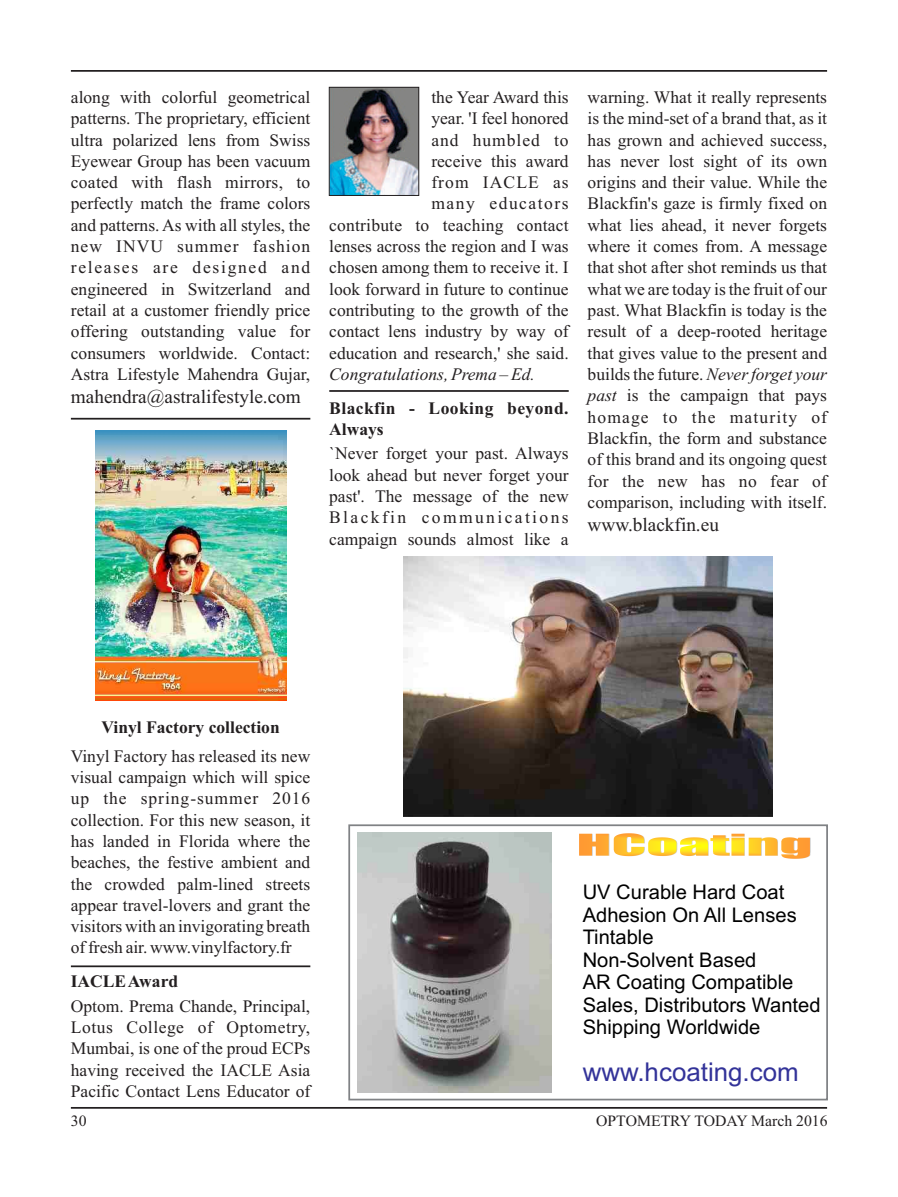
<style>
.page{position:relative;width:898px;height:1197px;background:#fff}
.page>*{position:absolute;margin:0;border:0;box-sizing:border-box;transform-origin:0 0}
.t1{font:25.9px "Arial";color:#339}
.t2{font:20.12px/22.6px "Arial";color:#000}
.t3{font:19.25px "Times New Roman";color:#231f20}
.t4{font:17.5px/21.3px "Times New Roman";color:#231f20;text-align:justify}
.t5{font:700 17.5px "Times New Roman";color:#231f20}
.t6{font:700 17.5px/21.3px "Times New Roman";letter-spacing:.025em;color:#231f20}
.t7{font:italic 17.5px "Times New Roman";color:#231f20}
.t8{font:15.75px "Times New Roman";color:#231f20}
.s1{font-style:italic}
</style>
<div class="page">
<hr style="left:71px;top:70px;width:756px;height:2px;background:#231f20">
<hr style="left:71px;top:1107px;width:756px;height:2px;background:#231f20">
<img style="left:95px;top:431px;width:191px;height:269px">
<img style="left:579px;top:833px;width:232px;height:26px">
<img style="left:357px;top:833px;width:194px;height:259px">
<hr style="left:71px;top:418px;width:239px;height:2px;background:#231f20">
<img style="left:404px;top:556px;width:368px;height:260px">
<img style="left:331px;top:89px;width:86px;height:105px">
<div style="left:329px;top:87px;width:90px;height:109px;border:1px solid #231f20"></div>
<hr style="left:71px;top:965px;width:239px;height:2px;background:#231f20">
<hr style="left:329px;top:390px;width:240px;height:2px;background:#231f20">
<div style="left:348px;top:824px;width:480px;height:276px;border:2px solid #808285"></div>
<p class="t4" style="left:71px;top:88px;width:241px">along with colorful geometrical patterns. The proprietary, efficient ultra polarized lens from Swiss Eyewear Group has been vacuum coated with flash mirrors, to perfectly match the frame colors and patterns. As with all styles, the new INVU summer fashion releases are designed and engineered in Switzerland and retail at a customer friendly price offering outstanding value for consumers worldwide. Contact:<br>Astra Lifestyle Mahendra Gujar,</p>
<p class="t3" style="left:71px;top:390px;width:231px">mahendra@astralifestyle.com</p>
<p class="t4" style="left:329px;top:88px;width:241px;text-align:right">the Year Award this<br>year. 'I feel honored<br>and humbled to<br>receive this award<br>from IACLE as<br>many educators<br>contribute to teaching contact lenses across the region and I was chosen among them to receive it. I look forward in future to continue contributing to the growth of the contact lens industry by way of education and research,' she said.</p>
<p class="t7" style="left:329px;top:368px;width:207px">Congratulations, Prema – Ed.</p>
<p class="t6" style="left:329px;top:399px;width:241px">Blackfin - Looking beyond.<br>Always</p>
<p class="t4" style="left:329px;top:445px;width:241px">`Never forget your past. Always look ahead but never forget your past'. The message of the new Blackfin communications campaign sounds almost like a</p>
<p class="t4" style="left:587px;top:88px;width:241px">warning. What it really represents is the mind-set of a brand that, as it has grown and achieved success, has never lost sight of its own origins and their value. While the Blackfin's gaze is firmly fixed on what lies ahead, it never forgets where it comes from. A message that shot after shot reminds us that what we are today is the fruit of our past. What Blackfin is today is the result of a deep-rooted heritage that gives value to the present and builds the future. <span class="s1">Never forget your past</span> is the campaign that pays homage to the maturity of Blackfin, the form and substance of this brand and its ongoing quest for the new has no fear of comparison, including with itself.</p>
<p class="t3" style="left:587px;top:518px;width:133px">www.blackfin.eu</p>
<p class="t5" style="left:101px;top:721px;width:180px">Vinyl Factory collection</p>
<p class="t4" style="left:71px;top:747px;width:241px">Vinyl Factory has released its new visual campaign which will spice up the spring-summer 2016 collection. For this new season, it has landed in Florida where the beaches, the festive ambient and the crowded palm-lined streets appear travel-lovers and grant the visitors with an invigorating breath of fresh air. www.vinylfactory.fr</p>
<p class="t5" style="left:71px;top:976px;width:109px">IACLE Award</p>
<p class="t4" style="left:71px;top:997px;width:241px">Optom. Prema Chande, Principal, Lotus College of Optometry, Mumbai, is one of the proud ECPs having received the IACLE Asia Pacific Contact Lens Educator of</p>
<p class="t2" style="left:583px;top:883px;width:239px">UV Curable Hard Coat<br>Adhesion On All Lenses<br>Tintable<br>Non-Solvent Based<br>AR Coating Compatible<br>Sales, Distributors Wanted<br>Shipping Worldwide</p>
<h1 class="t1" style="left:583px;top:1062px;width:218px">www.hcoating.com</h1>
<p class="t8" style="left:71px;top:1115px;width:17px">30</p>
<p class="t8" style="left:596px;top:1115px;width:233px">OPTOMETRY TODAY March 2016</p>
</div>
